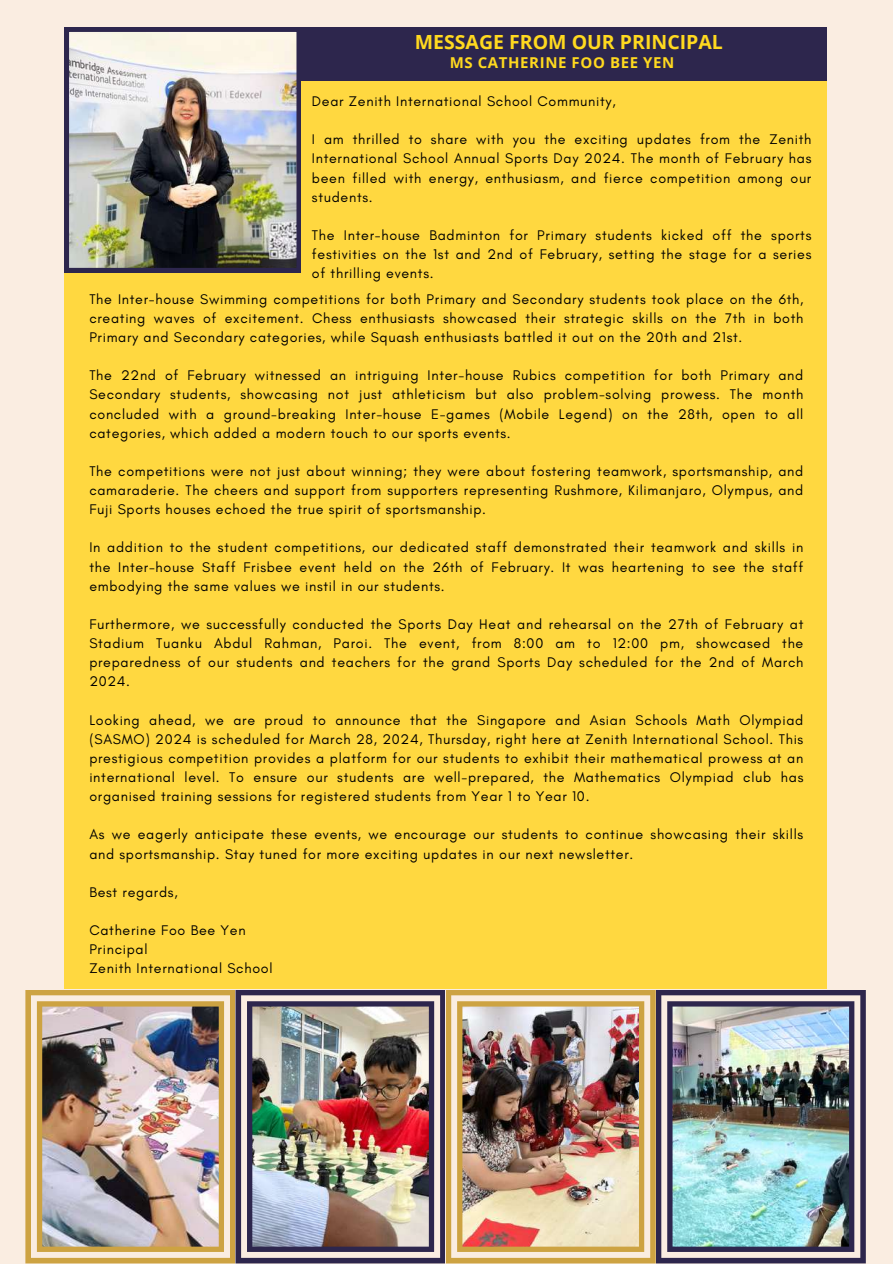
<style>
.page{position:relative;width:893px;height:1264px;background:#fff}
.page>*{position:absolute;margin:0;border:0;box-sizing:border-box;transform-origin:0 0}
.t1{font:700 19.5px "Open Sans";color:#ffd91f}
.t2{font:700 15px "Open Sans";letter-spacing:.04em;color:#ffd91f}
.t3{font:14.25px/19.2px "Glacial Indifference";letter-spacing:.05em;color:#000;text-align:justify}
</style>
<div class="page">
<div style="left:0;top:0;width:892px;height:1263px;background:#faede1"></div>
<div style="left:65px;top:81px;width:761px;height:908px;background:#ffd840"></div>
<img style="left:65px;top:27px;width:236px;height:245px">
<div style="left:301px;top:27px;width:525px;height:54px;background:#2d264d"></div>
<img style="left:25px;top:990px;width:210px;height:273px">
<img style="left:235px;top:990px;width:210px;height:273px">
<img style="left:446px;top:990px;width:209px;height:273px">
<img style="left:655px;top:990px;width:210px;height:273px">
<h1 class="t1" style="left:415px;top:28px;width:310px">MESSAGE FROM OUR PRINCIPAL</h1>
<p class="t2" style="left:449px;top:52px;width:226px">MS CATHERINE FOO BEE YEN</p>
<p class="t3" style="left:312px;top:91px;width:305px">Dear Zenith International School Community,</p>
<p class="t3" style="left:312px;top:130px;width:501px">I am thrilled to share with you the exciting updates from the Zenith International School Annual Sports Day 2024. The month of February has been filled with energy, enthusiasm, and fierce competition among our students.</p>
<p class="t3" style="left:312px;top:225px;width:501px">The Inter-house Badminton for Primary students kicked off the sports festivities on the 1st and 2nd of February, setting the stage for a series of thrilling events.</p>
<p class="t3" style="left:89px;top:289px;width:715px">The Inter-house Swimming competitions for both Primary and Secondary students took place on the 6th, creating waves of excitement. Chess enthusiasts showcased their strategic skills on the 7th in both Primary and Secondary categories, while Squash enthusiasts battled it out on the 20th and 21st.</p>
<p class="t3" style="left:89px;top:365px;width:715px">The 22nd of February witnessed an intriguing Inter-house Rubics competition for both Primary and Secondary students, showcasing not just athleticism but also problem-solving prowess. The month concluded with a ground-breaking Inter-house E-games (Mobile Legend) on the 28th, open to all categories, which added a modern touch to our sports events.</p>
<p class="t3" style="left:89px;top:461px;width:715px">The competitions were not just about winning; they were about fostering teamwork, sportsmanship, and camaraderie. The cheers and support from supporters representing Rushmore, Kilimanjaro, Olympus, and Fuji Sports houses echoed the true spirit of sportsmanship.</p>
<p class="t3" style="left:89px;top:538px;width:715px">In addition to the student competitions, our dedicated staff demonstrated their teamwork and skills in the Inter-house Staff Frisbee event held on the 26th of February. It was heartening to see the staff embodying the same values we instil in our students.</p>
<p class="t3" style="left:89px;top:614px;width:715px">Furthermore, we successfully conducted the Sports Day Heat and rehearsal on the 27th of February at Stadium Tuanku Abdul Rahman, Paroi. The event, from 8:00 am to 12:00 pm, showcased the preparedness of our students and teachers for the grand Sports Day scheduled for the 2nd of March 2024.</p>
<p class="t3" style="left:89px;top:710px;width:715px">Looking ahead, we are proud to announce that the Singapore and Asian Schools Math Olympiad (SASMO) 2024 is scheduled for March 28, 2024, Thursday, right here at Zenith International School. This prestigious competition provides a platform for our students to exhibit their mathematical prowess at an international level. To ensure our students are well-prepared, the Mathematics Olympiad club has organised training sessions for registered students from Year 1 to Year 10.</p>
<p class="t3" style="left:89px;top:824px;width:715px">As we eagerly anticipate these events, we encourage our students to continue showcasing their skills and sportsmanship. Stay tuned for more exciting updates in our next newsletter.</p>
<p class="t3" style="left:89px;top:882px;width:90px">Best regards,</p>
<p class="t3" style="left:89px;top:920px;width:185px;text-align:left">Catherine Foo Bee Yen<br>Principal<br>Zenith International School</p>
</div>
